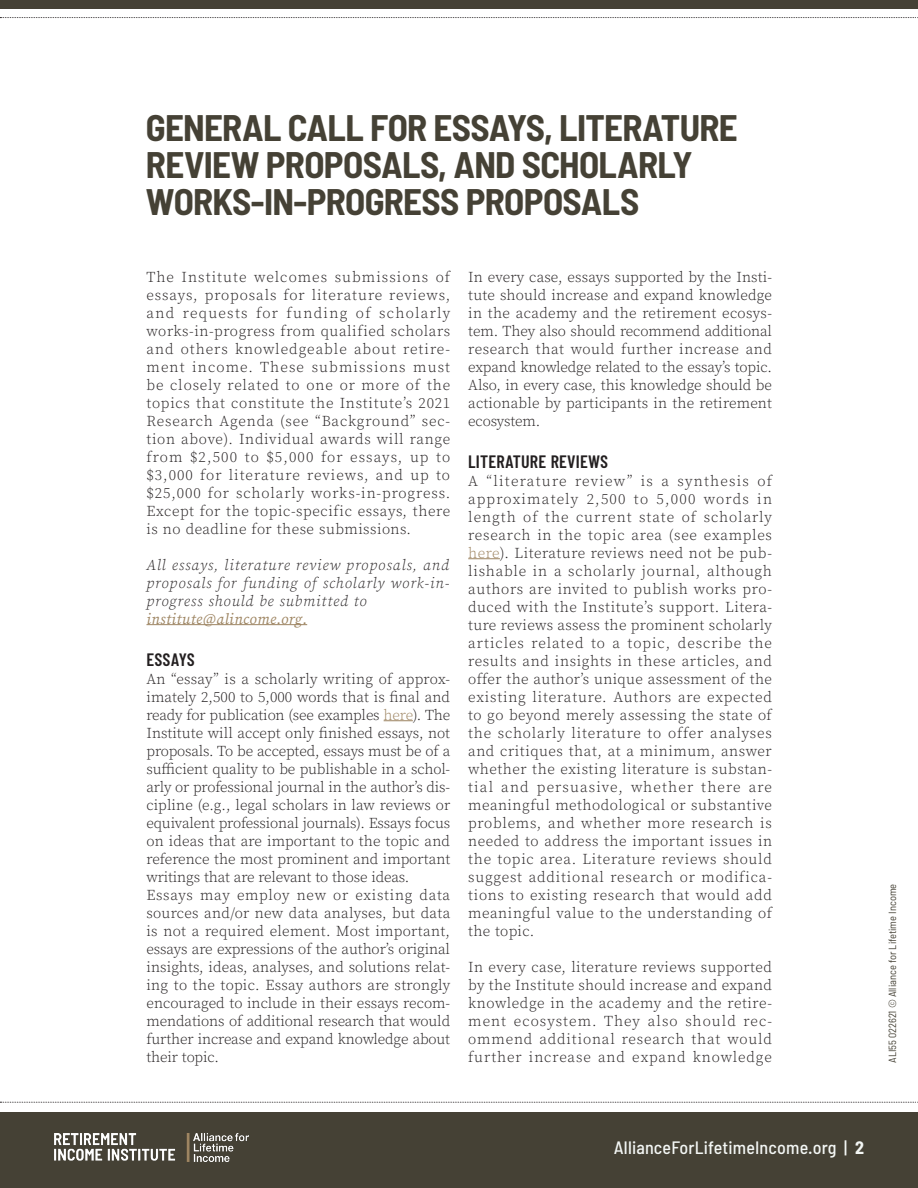
<style>
.page{position:relative;width:918px;height:1188px;background:#fff}
.page>*{position:absolute;margin:0;border:0;box-sizing:border-box;transform-origin:0 0}
.t1{font:700 semi-condensed 37.05px/37px "Barlow";letter-spacing:-.02em;color:#454135}
.t2{font:500 semi-condensed 18px "Barlow";letter-spacing:.01em;color:#f3f6f4}
.Paragraph_Style_1{font:600 18px "Barlow Condensed";letter-spacing:.01em;color:#231f20}
.Paragraph_Style_1-2{font:300 15px/18px "Source Serif Pro";letter-spacing:.015em;color:#231f20;text-align:justify}
.Paragraph_Style_1-3{font:italic 300 15px/18px "Source Serif Pro";letter-spacing:.06em;color:#231f20}
.t3{font:semi-condensed 10.5px "Barlow";color:#454135}
.s1{font-weight:400;color:#9d8461}
.s2{color:#9d8461}
.s3{font-weight:700}
</style>
<div class="page">
<div style="left:0;top:1112px;width:918px;height:76px;background:#454135"></div>
<svg style="left:0;top:1102px;width:918px;height:1px"></svg>
<svg style="left:0;top:17px;width:918px;height:1px"></svg>
<div style="left:0;top:0;width:918px;height:9px;background:#454135"></div>
<img style="left:54px;top:1134px;width:195px;height:27px">
<hr style="left:147px;top:624px;width:160px;height:1px;background:#9d8461">
<svg style="left:384px;top:720px;width:29px;height:1px"></svg>
<hr style="left:468px;top:558px;width:32px;height:1px;background:#9d8461">
<p class="t1" style="left:146px;top:108px;width:593px">GENERAL CALL FOR ESSAYS, LITERATURE<br>REVIEW PROPOSALS, AND SCHOLARLY<br>WORKS-IN-PROGRESS PROPOSALS</p>
<p class="Paragraph_Style_1-2" style="left:147px;top:268px;width:305px">The Institute welcomes submissions of essays, proposals for literature reviews, and requests for funding of scholarly works-in-progress from qualified scholars and others knowledgeable about retire&shy;ment income. These submissions must be closely related to one or more of the topics that constitute the Institute’s 2021<br>Research Agenda (see “Background” sec&shy;tion above). Individual awards will range from $2,500 to $5,000 for essays, up to $3,000 for literature reviews, and up to $25,000 for scholarly works-in-progress.<br>Except for the topic-specific essays, there is no deadline for these submissions.</p>
<p class="Paragraph_Style_1-3" style="left:147px;top:556px;width:304px">All essays, literature review proposals, and proposals for funding of scholarly work-in&shy;progress should be submitted to <span class="s1">institute@alincome.org.</span></p>
<p class="Paragraph_Style_1" style="left:147px;top:648px;width:50px">ESSAYS</p>
<p class="Paragraph_Style_1-2" style="left:147px;top:670px;width:305px">An “essay” is a scholarly writing of approx&shy;imately 2,500 to 5,000 words that is final and ready for publication (see examples <span class="s2">here</span>). The Institute will accept only finished essays, not proposals. To be accepted, essays must be of a sufficient quality to be publishable in a schol&shy;arly or professional journal in the author’s dis&shy;cipline (e.g., legal scholars in law reviews or equivalent professional journals). Essays focus on ideas that are important to the topic and reference the most prominent and important writings that are relevant to those ideas.</p>
<p class="Paragraph_Style_1-2" style="left:147px;top:886px;width:305px">Essays may employ new or existing data sources and/or new data analyses, but data is not a required element. Most important, essays are expressions of the author’s original insights, ideas, analyses, and solutions relat&shy;ing to the topic. Essay authors are strongly encouraged to include in their essays recom&shy;mendations of additional research that would further increase and expand knowledge about their topic.</p>
<p class="Paragraph_Style_1-2" style="left:468px;top:268px;width:305px">In every case, essays supported by the Insti&shy;tute should increase and expand knowledge in the academy and the retirement ecosys&shy;tem. They also should recommend additional research that would further increase and expand knowledge related to the essay’s topic.<br>Also, in every case, this knowledge should be actionable by participants in the retirement ecosystem.</p>
<p class="Paragraph_Style_1" style="left:468px;top:450px;width:141px">LITERATURE REVIEWS</p>
<p class="Paragraph_Style_1-2" style="left:468px;top:472px;width:305px">A “literature review” is a synthesis of approximately 2,500 to 5,000 words in length of the current state of scholarly research in the topic area (see examples <span class="s2">here</span>). Literature reviews need not be pub&shy;lishable in a scholarly journal, although authors are invited to publish works pro&shy;duced with the Institute’s support. Litera&shy;ture reviews assess the prominent scholarly articles related to a topic, describe the results and insights in these articles, and offer the author’s unique assessment of the existing literature. Authors are expected to go beyond merely assessing the state of the scholarly literature to offer analyses and critiques that, at a minimum, answer whether the existing literature is substan&shy;tial and persuasive, whether there are meaningful methodological or substantive problems, and whether more research is needed to address the important issues in the topic area. Literature reviews should suggest additional research or modifica&shy;tions to existing research that would add meaningful value to the understanding of the topic.</p>
<p class="Paragraph_Style_1-2" style="left:468px;top:958px;width:305px">In every case, literature reviews supported by the Institute should increase and expand knowledge in the academy and the retire&shy;ment ecosystem. They also should rec&shy;ommend additional research that would further increase and expand knowledge</p>
<p class="t3" style="left:886px;top:1063px;width:181px;rotate:-90deg">ALI55 022621 © Alliance for Lifetime Income</p>
<p class="t2" style="left:614px;top:1136px;width:252px">AllianceForLifetimeIncome.org | <span class="s3">2</span></p>
</div>
